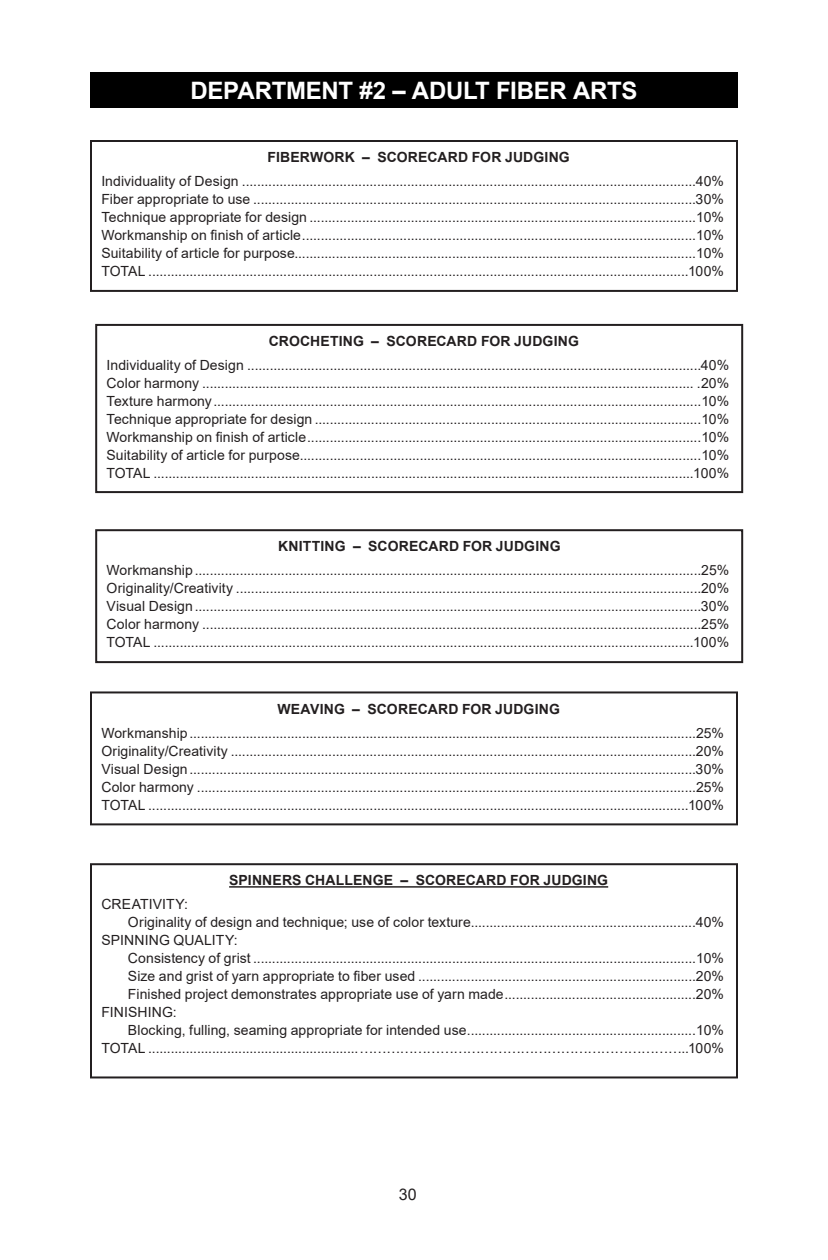
<style>
.page{position:relative;width:828px;height:1260px;background:#fff}
.page>*{position:absolute;margin:0;border:0;box-sizing:border-box;transform-origin:0 0}
.t1{font:700 24px "Arial";letter-spacing:-.015em;color:#fff}
.t2{font:16px "Arial";color:#231f20}
.t3{font:14px/18px "Arial";letter-spacing:.005em;color:#231f20;text-align:justify}
.t4{font:700 14px "Arial";letter-spacing:.01em;color:#231f20}
.t5{font:14px "Arial";letter-spacing:-.015em;color:#231f20}
</style>
<div class="page">
<div style="left:90px;top:72px;width:648px;height:36px;background:#000"></div>
<div style="left:95px;top:529px;width:648px;height:134px;border:2px solid #231f20"></div>
<div style="left:90px;top:140px;width:648px;height:152px;border:2px solid #231f20"></div>
<hr style="left:229px;top:886px;width:379px;height:2px;background:#231f20">
<div style="left:90px;top:863px;width:648px;height:215px;border:2px solid #231f20"></div>
<div style="left:90px;top:691px;width:648px;height:134px;border:2px solid #231f20"></div>
<div style="left:95px;top:324px;width:648px;height:169px;border:2px solid #231f20"></div>
<h1 class="t1" style="left:190px;top:74px;width:449px">DEPARTMENT #2 – ADULT FIBER ARTS</h1>
<p class="t4" style="left:268px;top:147px;width:304px">FIBERWORK – SCORECARD FOR JUDGING</p>
<p class="t3" style="left:101px;top:172px;width:624px">Individuality of Design .........................................................................................................................40% Fiber appropriate to use ......................................................................................................................30% Technique appropriate for design .......................................................................................................10% Workmanship on finish of article.........................................................................................................10% Suitability of article for purpose...........................................................................................................10% TOTAL ................................................................................................................................................100%</p>
<p class="t4" style="left:269px;top:331px;width:312px">CROCHETING – SCORECARD FOR JUDGING</p>
<p class="t3" style="left:107px;top:356px;width:624px">Individuality of Design .........................................................................................................................40% Color harmony ................................................................................................................................... .20% Texture harmony..................................................................................................................................10% Technique appropriate for design .......................................................................................................10% Workmanship on finish of article.........................................................................................................10% Suitability of article for purpose...........................................................................................................10% TOTAL ................................................................................................................................................100%</p>
<p class="t4" style="left:278px;top:537px;width:284px">KNITTING – SCORECARD FOR JUDGING</p>
<p class="t3" style="left:107px;top:561px;width:624px">Workmanship.......................................................................................................................................25% Originality/Creativity ............................................................................................................................20% Visual Design.......................................................................................................................................30% Color harmony .....................................................................................................................................25% TOTAL ................................................................................................................................................100%</p>
<p class="t4" style="left:277px;top:699px;width:284px">WEAVING – SCORECARD FOR JUDGING</p>
<p class="t3" style="left:101px;top:724px;width:624px">Workmanship.......................................................................................................................................25% Originality/Creativity ............................................................................................................................20% Visual Design.......................................................................................................................................30% Color harmony .....................................................................................................................................25% TOTAL ................................................................................................................................................100%</p>
<p class="t4" style="left:229px;top:871px;width:381px">SPINNERS CHALLENGE – SCORECARD FOR JUDGING</p>
<p class="t3" style="left:101px;top:895px;width:88px">CREATIVITY:</p>
<p class="t3" style="left:128px;top:913px;width:597px">Originality of design and technique; use of color texture............................................................40%</p>
<p class="t3" style="left:101px;top:931px;width:138px">SPINNING QUALITY:</p>
<p class="t3" style="left:128px;top:949px;width:597px">Consistency of grist ......................................................................................................................10%</p>
<p class="t3" style="left:128px;top:967px;width:597px">Size and grist of yarn appropriate to fiber used ..........................................................................20%</p>
<p class="t3" style="left:128px;top:985px;width:597px">Finished project demonstrates appropriate use of yarn made...................................................20%</p>
<p class="t3" style="left:101px;top:1003px;width:77px">FINISHING:</p>
<p class="t3" style="left:128px;top:1021px;width:597px">Blocking, fulling, seaming appropriate for intended use.............................................................10%</p>
<p class="t5" style="left:101px;top:1039px;width:624px">TOTAL ........................................................………………………………………………………………..100%</p>
<p class="t2" style="left:399px;top:1184px;width:19px">30</p>
</div>
